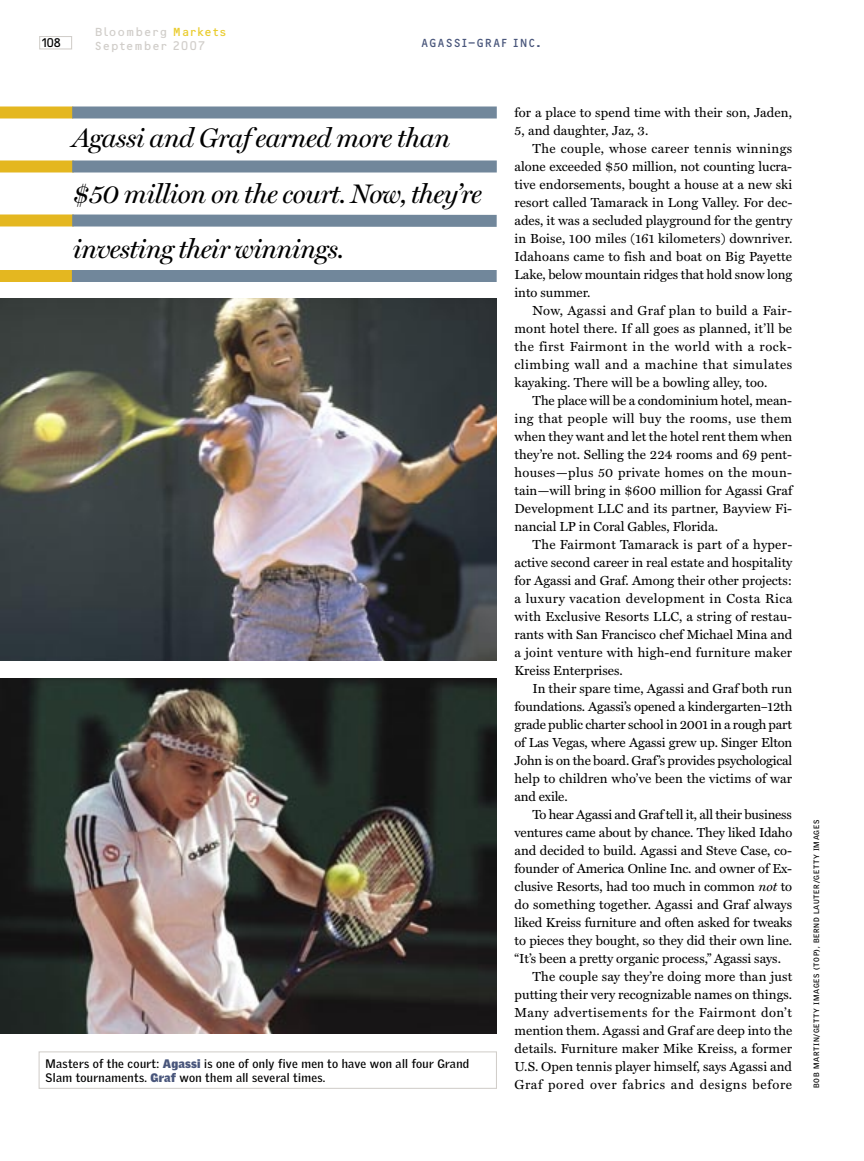
<style>
.page{position:relative;width:864px;height:1161px;background:#fff}
.page>*{position:absolute;margin:0;border:0;box-sizing:border-box;transform-origin:0 0}
.t1{font:italic 27px/55.5px "Miller Display";letter-spacing:-.02em;color:#000}
.body_text{font:13.2px/18px "Miller Text";letter-spacing:.005em;color:#000;text-align:justify}
.photo_cap{font:700 12px/13.5px "Griffith Gothic";letter-spacing:.025em;color:#000}
.t2{font:12px "BBOCRB";letter-spacing:.135em;color:#d1ceca}
.t3{font:12px "BBOCRB";letter-spacing:.135em;color:#49567b}
.t4{font:12px "BBOCRB";color:#000}
.t5{font:700 7.5px "Griffith Gothic";letter-spacing:.095em;color:#000}
.s1{color:#eacc2f}
.s2{font-weight:900;color:#49567b}
.s3{font-style:italic}
</style>
<div class="page">
<div style="left:39px;top:36px;width:33px;height:13px;border:1px solid #d1ceca"></div>
<img style="left:0;top:298px;width:497px;height:363px">
<div style="left:39px;top:1051px;width:458px;height:38px;border:1px solid #d1ceca"></div>
<img style="left:0;top:678px;width:497px;height:356px">
<div style="left:0;top:106px;width:73px;height:12px;background:#e4b720"></div>
<div style="left:72px;top:106px;width:425px;height:12px;background:#71879b"></div>
<div style="left:0;top:160px;width:74px;height:12px;background:#e4b720"></div>
<div style="left:72px;top:160px;width:425px;height:12px;background:#71879b"></div>
<div style="left:0;top:214px;width:74px;height:12px;background:#e4b720"></div>
<div style="left:72px;top:214px;width:425px;height:13px;background:#71879b"></div>
<div style="left:0;top:270px;width:74px;height:12px;background:#e4b720"></div>
<div style="left:72px;top:270px;width:425px;height:12px;background:#71879b"></div>
<p class="t4" style="left:42px;top:36px;width:20px">108</p>
<p class="t2" style="left:95px;top:25px;width:133px">Bloomberg <span class="s1">Markets</span></p>
<p class="t2" style="left:95px;top:39px;width:111px">September 2007</p>
<p class="t3" style="left:421px;top:36px;width:121px">AGASSI-GRAF INC.</p>
<p class="t1" style="left:73px;top:110px;width:410px">Agassi and Graf earned more than $50 million on the court. Now, they’re investing their winnings.</p>
<p class="photo_cap" style="left:46px;top:1057px;width:425px">Masters of the court: <span class="s2">Agassi</span> is one of only five men to have won all four Grand<br>Slam tournaments. <span class="s2">Graf</span> won them all several times.</p>
<p class="body_text" style="left:514px;top:104px;width:279px">for a place to spend time with their son, Jaden,<br>5, and daughter, Jaz, 3.</p>
<p class="body_text" style="left:514px;top:140px;width:279px;text-indent:18px">The couple, whose career tennis winnings alone exceeded $50 million, not counting lucra&shy;tive endorsements, bought a house at a new ski resort called Tamarack in Long Valley. For dec&shy;ades, it was a secluded playground for the gentry in Boise, 100 miles (161 kilometers) downriver.<br>Idahoans came to fish and boat on Big Payette Lake, below mountain ridges that hold snow long into summer.</p>
<p class="body_text" style="left:514px;top:302px;width:279px;text-indent:18px">Now, Agassi and Graf plan to build a Fair&shy;mont hotel there. If all goes as planned, it’ll be the first Fairmont in the world with a rock&shy;climbing wall and a machine that simulates kayaking. There will be a bowling alley, too.</p>
<p class="body_text" style="left:514px;top:392px;width:279px;text-indent:18px">The place will be a condominium hotel, mean&shy;ing that people will buy the rooms, use them when they want and let the hotel rent them when they’re not. Selling the 224 rooms and 69 pent&shy;houses—plus 50 private homes on the moun&shy;tain—will bring in $600 million for Agassi Graf Development LLC and its partner, Bayview Fi&shy;nancial LP in Coral Gables, Florida.</p>
<p class="body_text" style="left:514px;top:536px;width:279px;text-indent:18px">The Fairmont Tamarack is part of a hyper&shy;active second career in real estate and hospitality for Agassi and Graf. Among their other projects: a luxury vacation development in Costa Rica with Exclusive Resorts LLC, a string of restau&shy;rants with San Francisco chef Michael Mina and a joint venture with high-end furniture maker Kreiss Enterprises.</p>
<p class="body_text" style="left:514px;top:680px;width:279px;text-indent:18px">In their spare time, Agassi and Graf both run foundations. Agassi’s opened a kindergarten–12th grade public charter school in 2001 in a rough part of Las Vegas, where Agassi grew up. Singer Elton John is on the board. Graf’s provides psychological help to children who’ve been the victims of war and exile.</p>
<p class="body_text" style="left:514px;top:806px;width:279px;text-indent:18px">To hear Agassi and Graf tell it, all their business ventures came about by chance. They liked Idaho and decided to build. Agassi and Steve Case, co&shy;founder of America Online Inc. and owner of Ex&shy;clusive Resorts, had too much in common <span class="s3">not</span> to do something together. Agassi and Graf always liked Kreiss furniture and often asked for tweaks to pieces they bought, so they did their own line. “It’s been a pretty organic process,” Agassi says.</p>
<p class="body_text" style="left:514px;top:968px;width:279px;text-indent:18px">The couple say they’re doing more than just putting their very recognizable names on things.<br>Many advertisements for the Fairmont don’t mention them. Agassi and Graf are deep into the details. Furniture maker Mike Kreiss, a former U.S. Open tennis player himself, says Agassi and Graf pored over fabrics and designs before</p>
<p class="t5" style="left:812px;top:1088px;width:269px;rotate:-90deg">BOB MARTIN/GETTY IMAGES (TOP), BERND LAUTER/GETTY IMAGES</p>
</div>
